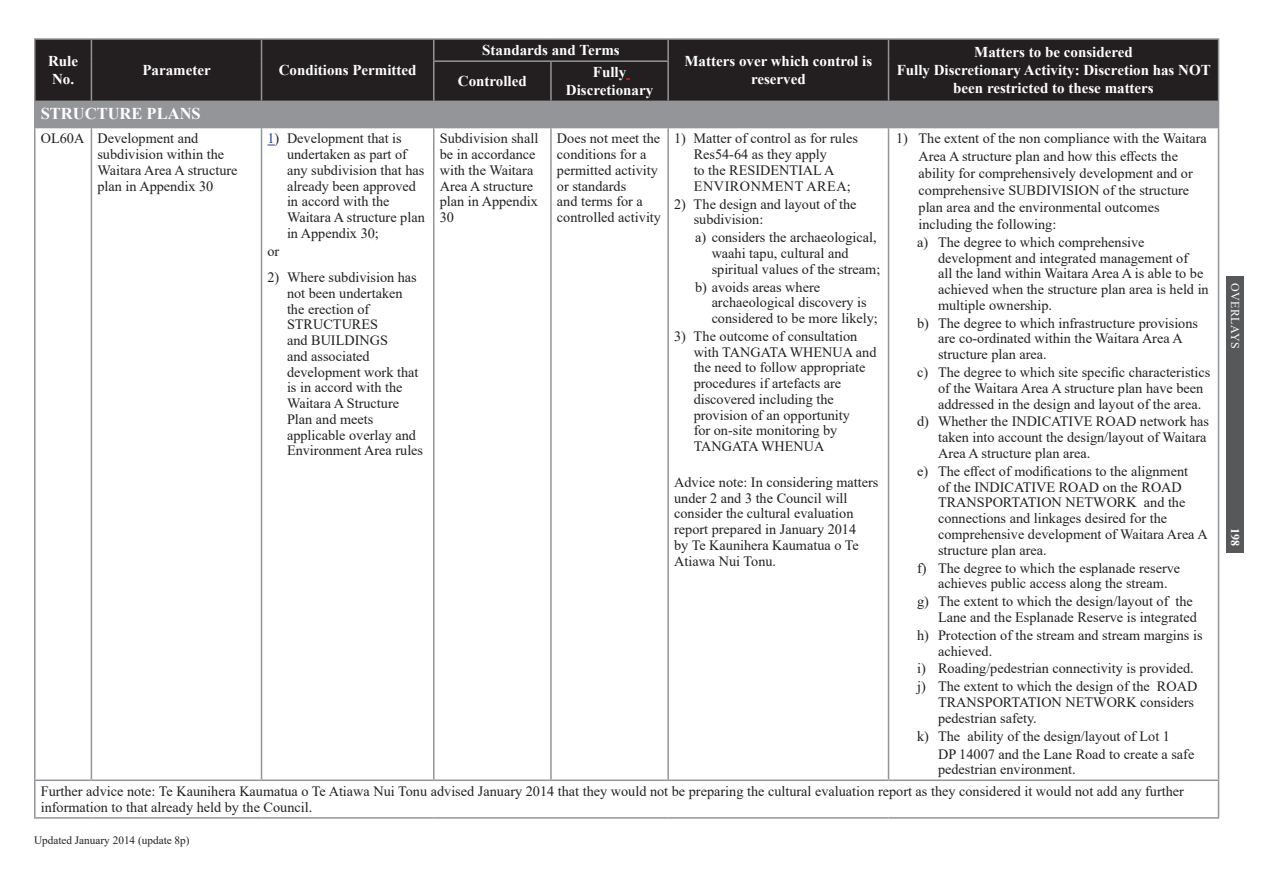
<style>
.page{position:relative;width:1263px;height:893px;background:#fff}
.page>*{position:absolute;margin:0;border:0;box-sizing:border-box;transform-origin:0 0}
.Table_text{font:700 16.5px "Times New Roman";color:#fff}
.Table_text-2{font:700 15px/18px "Times New Roman";color:#fff;text-align:center}
._2__Assessment_crite{font:14.25px/15.8px "Times New Roman";color:#231f20}
.Rule_table_text_doub{font:14.25px/15.8px "Times New Roman";color:#231f20}
.Rule_table_text_inde{font:14.25px/17.1px "Times New Roman";color:#231f20}
.t1{font:12px "Times New Roman";letter-spacing:.035em;color:#fff}
.t2{font:700 12px "Times New Roman";color:#fff}
.Body_Text{font:11.25px "Times New Roman";color:#231f20}
.s1{color:#253f8e}
</style>
<div class="page">
<div style="left:1227px;top:276px;width:17px;height:277px;background:#57585a"></div>
<div style="left:36px;top:40px;width:1182px;height:61px;background:#231f20"></div>
<div style="left:35px;top:101px;width:1183px;height:27px;background:#939598"></div>
<hr style="left:34px;top:38px;width:57px;height:2px;background:#939598">
<hr style="left:34px;top:40px;width:2px;height:21px;background:#939598">
<hr style="left:91px;top:38px;width:170px;height:2px;background:#939598">
<svg style="left:91px;top:40px;width:1px;height:21px"></svg>
<hr style="left:261px;top:38px;width:173px;height:2px;background:#939598">
<svg style="left:261px;top:40px;width:1px;height:21px"></svg>
<hr style="left:434px;top:38px;width:117px;height:2px;background:#939598">
<svg style="left:433px;top:40px;width:1px;height:20px"></svg>
<hr style="left:551px;top:38px;width:117px;height:2px;background:#939598">
<hr style="left:668px;top:38px;width:220px;height:2px;background:#939598">
<hr style="left:667px;top:40px;width:2px;height:20px;background:#939598">
<hr style="left:888px;top:38px;width:331px;height:2px;background:#939598">
<svg style="left:888px;top:40px;width:1px;height:21px"></svg>
<svg style="left:1218px;top:40px;width:1px;height:21px"></svg>
<hr style="left:34px;top:61px;width:2px;height:40px;background:#939598">
<hr style="left:91px;top:61px;width:1px;height:40px;background:#939598">
<hr style="left:261px;top:61px;width:1px;height:40px;background:#939598">
<hr style="left:433px;top:60px;width:118px;height:2px;background:#939598">
<hr style="left:433px;top:62px;width:1px;height:39px;background:#939598">
<hr style="left:551px;top:60px;width:118px;height:2px;background:#939598">
<hr style="left:550px;top:62px;width:2px;height:39px;background:#939598">
<hr style="left:667px;top:62px;width:2px;height:39px;background:#939598">
<hr style="left:888px;top:61px;width:1px;height:40px;background:#939598">
<hr style="left:1218px;top:61px;width:1px;height:40px;background:#939598">
<hr style="left:34px;top:101px;width:57px;height:1px;background:#939598">
<hr style="left:34px;top:102px;width:2px;height:25px;background:#939598">
<hr style="left:888px;top:101px;width:331px;height:1px;background:#939598">
<svg style="left:1218px;top:102px;width:1px;height:25px"></svg>
<hr style="left:34px;top:127px;width:57px;height:1px;background:#939598">
<hr style="left:667px;top:128px;width:2px;height:651px;background:#939598">
<hr style="left:888px;top:127px;width:331px;height:1px;background:#939598">
<hr style="left:888px;top:128px;width:1px;height:651px;background:#939598">
<hr style="left:668px;top:779px;width:220px;height:2px;background:#939598">
<hr style="left:34px;top:128px;width:2px;height:651px;background:#939598">
<hr style="left:91px;top:128px;width:1px;height:651px;background:#939598">
<hr style="left:261px;top:128px;width:1px;height:651px;background:#939598">
<hr style="left:433px;top:128px;width:1px;height:651px;background:#939598">
<hr style="left:550px;top:128px;width:2px;height:651px;background:#939598">
<hr style="left:34px;top:781px;width:2px;height:36px;background:#939598">
<hr style="left:1218px;top:128px;width:1px;height:651px;background:#939598">
<hr style="left:1218px;top:781px;width:1px;height:36px;background:#939598">
<hr style="left:34px;top:779px;width:57px;height:2px;background:#939598">
<hr style="left:91px;top:779px;width:170px;height:2px;background:#939598">
<hr style="left:261px;top:779px;width:173px;height:2px;background:#939598">
<hr style="left:434px;top:779px;width:117px;height:2px;background:#939598">
<hr style="left:551px;top:779px;width:117px;height:2px;background:#939598">
<hr style="left:888px;top:779px;width:331px;height:2px;background:#939598">
<hr style="left:34px;top:817px;width:57px;height:2px;background:#939598">
<hr style="left:91px;top:817px;width:170px;height:2px;background:#939598">
<hr style="left:261px;top:817px;width:173px;height:2px;background:#939598">
<hr style="left:434px;top:817px;width:117px;height:2px;background:#939598">
<hr style="left:551px;top:817px;width:117px;height:2px;background:#939598">
<hr style="left:668px;top:817px;width:220px;height:2px;background:#939598">
<hr style="left:888px;top:817px;width:331px;height:2px;background:#939598">
<p class="Table_text-2" style="left:48px;top:52px;width:31px;text-align:left">Rule<br>No.</p>
<p class="Table_text-2" style="left:142px;top:61px;width:70px">Parameter</p>
<p class="Table_text-2" style="left:279px;top:61px;width:139px">Conditions Permitted</p>
<p class="Table_text-2" style="left:482px;top:41px;width:139px">Standards and Terms</p>
<p class="Table_text-2" style="left:458px;top:72px;width:70px">Controlled</p>
<p class="Table_text-2" style="left:566px;top:63px;width:89px">Fully<br>Discretionary</p>
<p class="Table_text-2" style="left:684px;top:52px;width:189px">Matters over which control is reserved</p>
<p class="Table_text-2" style="left:897px;top:43px;width:316px">Matters to be considered<br>Fully Discretionary Activity: Discretion has NOT been restricted to these matters</p>
<p class="Table_text" style="left:41px;top:101px;width:161px">STRUCTURE PLANS</p>
<p class="_2__Assessment_crite" style="left:41px;top:130px;width:45px">OL60A</p>
<p class="_2__Assessment_crite" style="left:97px;top:130px;width:142px">Development and subdivision within the<br>Waitara Area A structure plan in Appendix 30</p>
<p class="_2__Assessment_crite" style="left:287px;top:130px;width:139px;text-indent:-20px"><span class="s1">1</span>) Development that is undertaken as part of any subdivision that has already been approved in accord with the<br>Waitara A structure plan in Appendix 30;</p>
<p class="_2__Assessment_crite" style="left:267px;top:243px;width:13px">or</p>
<p class="_2__Assessment_crite" style="left:287px;top:269px;width:138px;text-indent:-20px">2) Where subdivision has not been undertaken the erection of<br>STRUCTURES<br>and BUILDINGS<br>and associated development work that is in accord with the<br>Waitara A Structure<br>Plan and meets applicable overlay and<br>Environment Area rules</p>
<p class="Rule_table_text_inde" style="left:918px;top:130px;width:290px;text-indent:-22px">1) The extent of the non compliance with the Waitara Area A structure plan and how this effects the ability for comprehensively development and or comprehensive SUBDIVISION of the structure plan area and the environmental outcomes including the following:</p>
<p class="Rule_table_text_doub" style="left:938px;top:234px;width:272px;text-indent:-21px">a) The degree to which comprehensive development and integrated management of<br>all the land within Waitara Area A is able to be achieved when the structure plan area is held in multiple ownership.</p>
<p class="Rule_table_text_doub" style="left:938px;top:315px;width:262px;text-indent:-21px">b) The degree to which infrastructure provisions are co-ordinated within the Waitara Area A structure plan area.</p>
<p class="Rule_table_text_doub" style="left:938px;top:364px;width:274px;text-indent:-21px">c) The degree to which site specific characteristics of the Waitara Area A structure plan have been addressed in the design and layout of the area.</p>
<p class="Rule_table_text_doub" style="left:938px;top:413px;width:273px;text-indent:-21px">d) Whether the INDICATIVE ROAD network has taken into account the design/layout of Waitara<br>Area A structure plan area.</p>
<p class="Rule_table_text_doub" style="left:938px;top:463px;width:271px;text-indent:-21px">e) The effect of modifications to the alignment<br>of the INDICATIVE ROAD on the ROAD TRANSPORTATION NETWORK and the connections and linkages desired for the comprehensive development of Waitara Area A structure plan area.</p>
<p class="Rule_table_text_doub" style="left:917px;top:559px;width:265px;text-align:center">f) The degree to which the esplanade reserve achieves public access along the stream.</p>
<p class="Rule_table_text_doub" style="left:917px;top:593px;width:281px;text-align:right">g) The extent to which the design/layout of the<br>Lane and the Esplanade Reserve is integrated</p>
<p class="Rule_table_text_doub" style="left:938px;top:627px;width:266px;text-indent:-21px">h) Protection of the stream and stream margins is achieved.</p>
<p class="Rule_table_text_doub" style="left:917px;top:660px;width:278px">i) Roading/pedestrian connectivity is provided.</p>
<p class="Rule_table_text_doub" style="left:938px;top:678px;width:261px;text-indent:-21px">j) The extent to which the design of the ROAD<br>TRANSPORTATION NETWORK considers pedestrian safety.</p>
<p class="Rule_table_text_doub" style="left:917px;top:727px;width:254px">k) The ability of the design/layout of Lot 1</p>
<p class="Rule_table_text_doub" style="left:938px;top:745px;width:258px">DP 14007 and the Lane Road to create a safe pedestrian environment.</p>
<p class="_2__Assessment_crite" style="left:41px;top:783px;width:1145px">Further advice note: Te Kaunihera Kaumatua o Te Atiawa Nui Tonu advised January 2014 that they would not be preparing the cultural evaluation report as they considered it would not add any further information to that already held by the Council.</p>
<p class="Body_Text" style="left:34px;top:832px;width:157px">Updated January 2014 (update 8p)</p>
<p class="_2__Assessment_crite" style="left:440px;top:130px;width:100px">Subdivision shall be in accordance with the Waitara<br>Area A structure plan in Appendix<br>30</p>
<p class="_2__Assessment_crite" style="left:557px;top:130px;width:106px">Does not meet the conditions for a permitted activity or standards<br>and terms for a controlled activity</p>
<p class="_2__Assessment_crite" style="left:694px;top:130px;width:166px;text-indent:-20px">1) Matter of control as for rules<br>Res54-64 as they apply<br>to the RESIDENTIAL A<br>ENVIRONMENT AREA;</p>
<p class="_2__Assessment_crite" style="left:694px;top:195px;width:164px;text-indent:-20px">2) The design and layout of the subdivision:</p>
<p class="_2__Assessment_crite" style="left:712px;top:229px;width:170px;text-indent:-16px">a) considers the archaeological, waahi tapu, cultural and spiritual values of the stream;</p>
<p class="_2__Assessment_crite" style="left:712px;top:278px;width:168px;text-indent:-16px">b) avoids areas where archaeological discovery is considered to be more likely;</p>
<p class="_2__Assessment_crite" style="left:694px;top:328px;width:184px;text-indent:-20px">3) The outcome of consultation with TANGATA WHENUA and the need to follow appropriate procedures if artefacts are discovered including the provision of an opportunity<br>for on-site monitoring by<br>TANGATA WHENUA</p>
<p class="_2__Assessment_crite" style="left:674px;top:474px;width:206px">Advice note: In considering matters under 2 and 3 the Council will consider the cultural evaluation report prepared in January 2014<br>by Te Kaunihera Kaumatua o Te<br>Atiawa Nui Tonu.</p>
<p class="t1" style="left:1244px;top:283px;width:67px;rotate:90deg">OVERLAYS</p>
<p class="t2" style="left:1244px;top:528px;width:19px;rotate:90deg">198</p>
</div>
